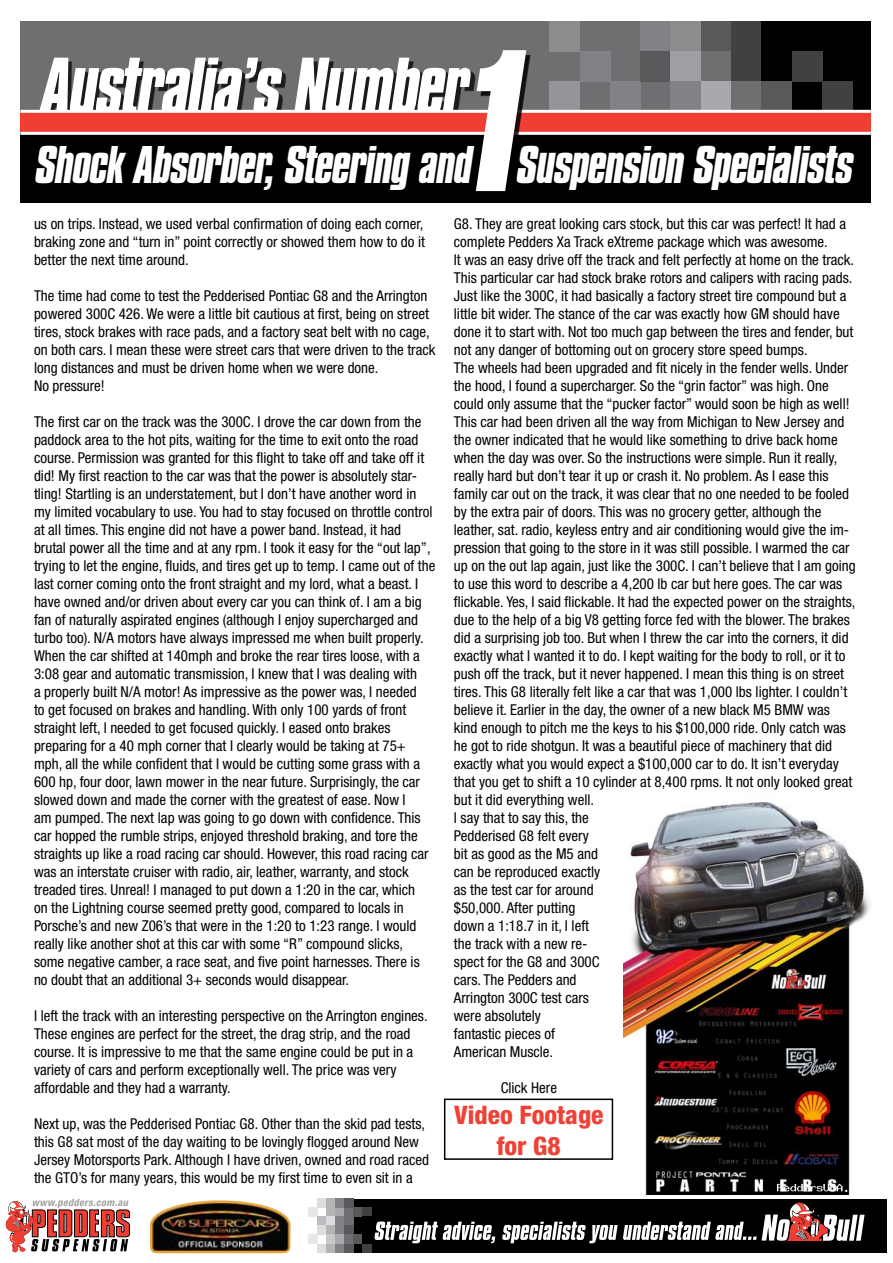
<style>
.page{position:relative;width:893px;height:1263px;background:#fff}
.page>*{position:absolute;margin:0;border:0;box-sizing:border-box;transform-origin:0 0}
.t1{font:italic 700 173.4px "Compacta BT";color:#fff}
.t2{font:italic 700 69.6px "Compacta BT";letter-spacing:-.03em;color:#fff}
.t3{font:italic 700 45.6px "Compacta BT";letter-spacing:-.025em;color:#fff}
.t4{font:800 condensed 25.5px/30.6px "Helvetica Neue";color:#ef4135;text-align:center}
.t5{font:condensed 15px/18px "Helvetica Neue";color:#000}
</style>
<div class="page">
<div style="left:20px;top:130px;width:851px;height:73px;background:#000"></div>
<div style="left:20px;top:21px;width:742px;height:91px;background:#6d6f71"></div>
<div style="left:747px;top:21px;width:124px;height:91px;background:#000"></div>
<div style="left:550px;top:21px;width:30px;height:31px;background:#8a8c8e"></div>
<div style="left:641px;top:21px;width:30px;height:31px;background:#808285"></div>
<div style="left:641px;top:52px;width:30px;height:30px;background:#58595b"></div>
<div style="left:671px;top:21px;width:30px;height:31px;background:#8a8c8e"></div>
<div style="left:671px;top:52px;width:30px;height:30px;background:#9d9fa2"></div>
<div style="left:701px;top:21px;width:30px;height:31px;background:#58595b"></div>
<div style="left:731px;top:21px;width:31px;height:31px;background:#414142"></div>
<div style="left:731px;top:52px;width:31px;height:30px;background:#414142"></div>
<div style="left:762px;top:82px;width:30px;height:30px;background:#58595b"></div>
<div style="left:792px;top:52px;width:30px;height:30px;background:#414142"></div>
<div style="left:580px;top:52px;width:30px;height:30px;background:#808285"></div>
<div style="left:822px;top:82px;width:30px;height:30px;background:#414142"></div>
<div style="left:43px;top:62px;width:530px;height:90px;background:#000;opacity:.75"></div>
<div style="left:20px;top:112px;width:851px;height:20px;background:#ef3e33"></div>
<hr style="left:20px;top:110px;width:851px;height:3px;background:#fff">
<hr style="left:20px;top:132px;width:851px;height:3px;background:#fff">
<div style="left:480px;top:55px;width:283px;height:219px;background:#000;opacity:.85"></div>
<div style="left:335px;top:1199px;width:552px;height:54px;background:#000"></div>
<div style="left:309px;top:1208px;width:9px;height:9px;background:#e6e7e8"></div>
<div style="left:309px;top:1235px;width:9px;height:9px;background:#e6e7e8"></div>
<div style="left:318px;top:1217px;width:9px;height:9px;background:#bcbdc0"></div>
<div style="left:318px;top:1226px;width:9px;height:9px;background:#dcddde"></div>
<div style="left:318px;top:1244px;width:9px;height:9px;background:#dcddde"></div>
<div style="left:327px;top:1208px;width:9px;height:9px;background:#b2b4b6"></div>
<div style="left:327px;top:1217px;width:9px;height:9px;background:#dcddde"></div>
<div style="left:327px;top:1226px;width:9px;height:9px;background:#b2b4b6"></div>
<div style="left:327px;top:1235px;width:9px;height:9px;background:#c6c8ca"></div>
<div style="left:327px;top:1244px;width:9px;height:9px;background:#b2b4b6"></div>
<div style="left:336px;top:1208px;width:9px;height:9px;background:#a7a9ac"></div>
<div style="left:336px;top:1217px;width:9px;height:9px;background:#808285"></div>
<div style="left:336px;top:1226px;width:9px;height:9px;background:#808285"></div>
<div style="left:336px;top:1235px;width:9px;height:9px;background:#a7a9ac"></div>
<div style="left:336px;top:1244px;width:9px;height:9px;background:#808285"></div>
<div style="left:345px;top:1208px;width:9px;height:9px;background:#6d6f71"></div>
<div style="left:345px;top:1217px;width:9px;height:9px;background:#6d6f71"></div>
<div style="left:345px;top:1226px;width:9px;height:9px;background:#58595b"></div>
<div style="left:345px;top:1235px;width:9px;height:9px;background:#6d6f71"></div>
<div style="left:345px;top:1244px;width:9px;height:9px;background:#58595b"></div>
<div style="left:354px;top:1208px;width:9px;height:9px;background:#58595b"></div>
<div style="left:354px;top:1235px;width:9px;height:9px;background:#58595b"></div>
<div style="left:363px;top:1208px;width:9px;height:9px;background:#414142"></div>
<div style="left:363px;top:1244px;width:9px;height:9px;background:#414142"></div>
<div style="left:318px;top:1199px;width:9px;height:9px;background:#dcddde"></div>
<div style="left:327px;top:1199px;width:9px;height:9px;background:#b2b4b6"></div>
<div style="left:336px;top:1199px;width:9px;height:9px;background:#808285"></div>
<div style="left:345px;top:1199px;width:9px;height:9px;background:#58595b"></div>
<svg style="left:374px;top:1221px;width:121px;height:22px"></svg>
<svg style="left:6px;top:1199px;width:124px;height:53px"></svg>
<svg style="left:502px;top:1202px;width:363px;height:41px"></svg>
<hr style="left:783px;top:1241px;width:41px;height:1px;background:#000">
<img style="left:150px;top:1200px;width:141px;height:53px">
<img style="left:623px;top:802px;width:248px;height:392px">
<div style="left:444px;top:1098px;width:169px;height:62px;border:2px solid #000"></div>
<h1 class="t1" style="left:471px;top:16px;width:56px">1</h1>
<h2 class="t2" style="left:42px;top:44px;width:430px">Australia’s Number</h2>
<h3 class="t3" style="left:36px;top:137px;width:438px">Shock Absorber, Steering and</h3>
<h3 class="t3" style="left:517px;top:137px;width:338px">Suspension Specialists</h3>
<p class="t5" style="left:34px;top:215px;width:393px">us on trips. Instead, we used verbal confirmation of doing each corner, braking zone and “turn in” point correctly or showed them how to do it better the next time around.</p>
<p class="t5" style="left:34px;top:287px;width:403px">The time had come to test the Pedderised Pontiac G8 and the Arrington powered 300C 426. We were a little bit cautious at first, being on street tires, stock brakes with race pads, and a factory seat belt with no cage, on both cars. I mean these were street cars that were driven to the track long distances and must be driven home when we were done.<br>No pressure!</p>
<p class="t5" style="left:34px;top:413px;width:403px">The first car on the track was the 300C. I drove the car down from the paddock area to the hot pits, waiting for the time to exit onto the road course. Permission was granted for this flight to take off and take off it did! My first reaction to the car was that the power is absolutely star&shy;tling! Startling is an understatement, but I don’t have another word in my limited vocabulary to use. You had to stay focused on throttle control at all times. This engine did not have a power band. Instead, it had brutal power all the time and at any rpm. I took it easy for the “out lap”, trying to let the engine, fluids, and tires get up to temp. I came out of the last corner coming onto the front straight and my lord, what a beast. I have owned and/or driven about every car you can think of. I am a big fan of naturally aspirated engines (although I enjoy supercharged and turbo too). N/A motors have always impressed me when built properly.<br>When the car shifted at 140mph and broke the rear tires loose, with a 3:08 gear and automatic transmission, I knew that I was dealing with<br>a properly built N/A motor! As impressive as the power was, I needed<br>to get focused on brakes and handling. With only 100 yards of front straight left, I needed to get focused quickly. I eased onto brakes preparing for a 40 mph corner that I clearly would be taking at 75+ mph, all the while confident that I would be cutting some grass with a 600 hp, four door, lawn mower in the near future. Surprisingly, the car slowed down and made the corner with the greatest of ease. Now I<br>am pumped. The next lap was going to go down with confidence. This car hopped the rumble strips, enjoyed threshold braking, and tore the straights up like a road racing car should. However, this road racing car was an interstate cruiser with radio, air, leather, warranty, and stock treaded tires. Unreal! I managed to put down a 1:20 in the car, which<br>on the Lightning course seemed pretty good, compared to locals in Porsche’s and new Z06’s that were in the 1:20 to 1:23 range. I would really like another shot at this car with some “R” compound slicks, some negative camber, a race seat, and five point harnesses. There is no doubt that an additional 3+ seconds would disappear.</p>
<p class="t5" style="left:34px;top:1007px;width:395px">I left the track with an interesting perspective on the Arrington engines.<br>These engines are perfect for the street, the drag strip, and the road course. It is impressive to me that the same engine could be put in a variety of cars and perform exceptionally well. The price was very affordable and they had a warranty.</p>
<p class="t5" style="left:34px;top:1115px;width:396px">Next up, was the Pedderised Pontiac G8. Other than the skid pad tests, this G8 sat most of the day waiting to be lovingly flogged around New Jersey Motorsports Park. Although I have driven, owned and road raced the GTO’s for many years, this would be my first time to even sit in a</p>
<p class="t5" style="left:454px;top:215px;width:403px">G8. They are great looking cars stock, but this car was perfect! It had a complete Pedders Xa Track eXtreme package which was awesome.<br>It was an easy drive off the track and felt perfectly at home on the track.<br>This particular car had stock brake rotors and calipers with racing pads.<br>Just like the 300C, it had basically a factory street tire compound but a little bit wider. The stance of the car was exactly how GM should have done it to start with. Not too much gap between the tires and fender, but not any danger of bottoming out on grocery store speed bumps.<br>The wheels had been upgraded and fit nicely in the fender wells. Under the hood, I found a supercharger. So the “grin factor” was high. One could only assume that the “pucker factor” would soon be high as well!<br>This car had been driven all the way from Michigan to New Jersey and the owner indicated that he would like something to drive back home when the day was over. So the instructions were simple. Run it really, really hard but don’t tear it up or crash it. No problem. As I ease this family car out on the track, it was clear that no one needed to be fooled by the extra pair of doors. This was no grocery getter, although the leather, sat. radio, keyless entry and air conditioning would give the im&shy;pression that going to the store in it was still possible. I warmed the car up on the out lap again, just like the 300C. I can’t believe that I am going to use this word to describe a 4,200 lb car but here goes. The car was flickable. Yes, I said flickable. It had the expected power on the straights, due to the help of a big V8 getting force fed with the blower. The brakes did a surprising job too. But when I threw the car into the corners, it did exactly what I wanted it to do. I kept waiting for the body to roll, or it to push off the track, but it never happened. I mean this thing is on street tires. This G8 literally felt like a car that was 1,000 lbs lighter. I couldn’t believe it. Earlier in the day, the owner of a new black M5 BMW was kind enough to pitch me the keys to his $100,000 ride. Only catch was he got to ride shotgun. It was a beautiful piece of machinery that did exactly what you would expect a $100,000 car to do. It isn’t everyday that you get to shift a 10 cylinder at 8,400 rpms. It not only looked great but it did everything well.<br>I say that to say this, the<br>Pedderised G8 felt every<br>bit as good as the M5 and<br>can be reproduced exactly<br>as the test car for around<br>$50,000. After putting<br>down a 1:18.7 in it, I left<br>the track with a new re-<br>spect for the G8 and 300C<br>cars. The Pedders and<br>Arrington 300C test cars<br>were absolutely<br>fantastic pieces of<br>American Muscle.</p>
<p class="t5" style="left:501px;top:1079px;width:58px">Click Here</p>
<h3 class="t4" style="left:454px;top:1099px;width:151px">Video Footage for G8</h3>
</div>
